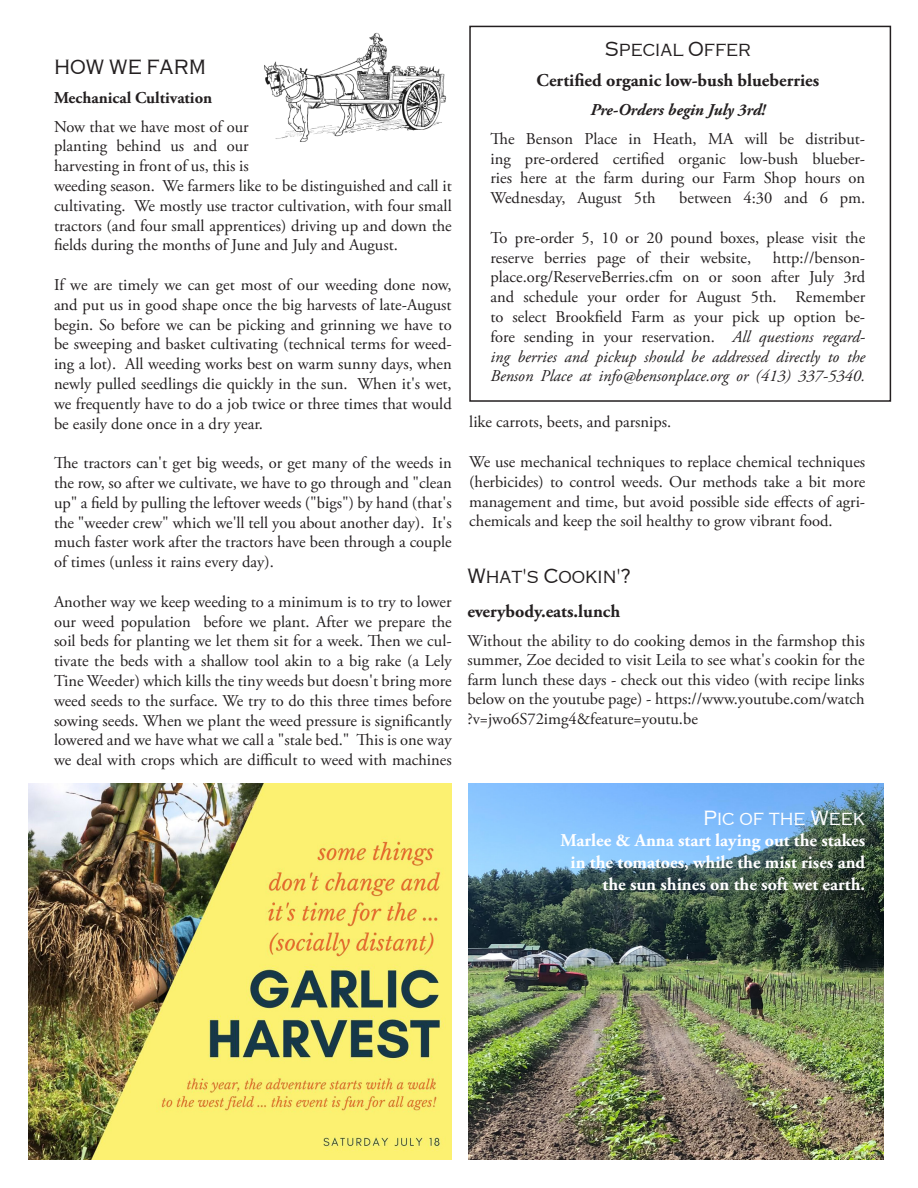
<style>
.page{position:relative;width:918px;height:1188px;background:#fff}
.page>*{position:absolute;margin:0;border:0;box-sizing:border-box;transform-origin:0 0}
.t1{font:19.5px "Metalcut Light Regular SWFTE";color:#231f20}
.t2{font:19.5px "Metalcut Light Regular SWFTE";color:#fff}
.t3{font:700 18px/21.6px "Adobe Garamond Pro";color:#fff;text-align:right}
.Body_text{font:700 18px "Adobe Garamond Pro";color:#231f20}
.t4{font:16.5px/19.8px "Adobe Garamond Pro";color:#231f20;text-align:justify}
.Body_text-2{font:italic 700 16.5px "Adobe Garamond Pro";color:#231f20}
.t5{font:700 16.5px "Adobe Garamond Pro";color:#231f20}
.s1{font-style:italic}
</style>
<div class="page">
<div style="left:469px;top:26px;width:422px;height:376px;border:2px solid #231f20"></div>
<img style="left:264px;top:32px;width:183px;height:110px">
<img style="left:29px;top:784px;width:423px;height:376px">
<img style="left:468px;top:784px;width:415px;height:376px">
<p class="t1" style="left:54px;top:55px;width:154px">HOW WE FARM</p>
<p class="t5" style="left:54px;top:88px;width:160px">Mechanical Cultivation</p>
<p class="t4" style="left:54px;top:117px;width:399px;text-align:left">Now that we have most of our<br>planting behind us and our<br>harvesting in front of us, this is<br>weeding season. We farmers like to be distinguished and call it cultivating. We mostly use tractor cultivation, with four small tractors (and four small apprentices) driving up and down the fields during the months of June and July and August.</p>
<p class="t4" style="left:54px;top:275px;width:399px">If we are timely we can get most of our weeding done now, and put us in good shape once the big harvests of late-August begin. So before we can be picking and grinning we have to be sweeping and basket cultivating (technical terms for weed&shy;ing a lot). All weeding works best on warm sunny days, when newly pulled seedlings die quickly in the sun. When it's wet, we frequently have to do a job twice or three times that would be easily done once in a dry year.</p>
<p class="t4" style="left:54px;top:454px;width:399px">The tractors can't get big weeds, or get many of the weeds in the row, so after we cultivate, we have to go through and "clean up" a field by pulling the leftover weeds ("bigs") by hand (that's the "weeder crew" which we'll tell you about another day). It's much faster work after the tractors have been through a couple of times (unless it rains every day).</p>
<p class="t4" style="left:54px;top:592px;width:399px">Another way we keep weeding to a minimum is to try to lower our weed population before we plant. After we prepare the soil beds for planting we let them sit for a week. Then we cul&shy;tivate the beds with a shallow tool akin to a big rake (a Lely Tine Weeder) which kills the tiny weeds but doesn't bring more weed seeds to the surface. We try to do this three times before sowing seeds. When we plant the weed pressure is significantly lowered and we have what we call a "stale bed." This is one way we deal with crops which are difficult to weed with machines</p>
<p class="t1" style="left:605px;top:36px;width:148px">Special Offer</p>
<p class="Body_text" style="left:537px;top:70px;width:284px">Certified organic low-bush blueberries</p>
<p class="Body_text-2" style="left:590px;top:100px;width:177px">Pre-Orders begin July 3rd!</p>
<p class="t4" style="left:491px;top:129px;width:376px">The Benson Place in Heath, MA will be distribut&shy;ing pre-ordered certified organic low-bush blueber&shy;ries here at the farm during our Farm Shop hours on Wednesday, August 5th</p>
<p class="t4" style="left:679px;top:189px;width:188px">between 4:30 and 6 pm.</p>
<p class="t4" style="left:491px;top:228px;width:376px">To pre-order 5, 10 or 20 pound boxes, please visit the reserve berries page of their website,</p>
<p class="t4" style="left:491px;top:248px;width:376px;text-indent:282px">http://benson&shy;place.org/ReserveBerries.cfm on or soon after July 3rd and schedule your order for August 5th. Remember to select Brookfield Farm as your pick up option be&shy;fore sending in your reservation. <span class="s1">All questions regard&shy;ing berries and pickup should be addressed directly to the Benson Place at info@bensonplace.org or (413) 337-5340.</span></p>
<p class="t4" style="left:469px;top:413px;width:204px">like carrots, beets, and parsnips.</p>
<p class="t4" style="left:469px;top:452px;width:398px">We use mechanical techniques to replace chemical techniques (herbicides) to control weeds. Our methods take a bit more management and time, but avoid possible side effects of agri&shy;chemicals and keep the soil healthy to grow vibrant food.</p>
<p class="t1" style="left:467px;top:564px;width:165px">What's Cookin'?</p>
<p class="Body_text" style="left:467px;top:601px;width:154px">everybody.eats.lunch</p>
<p class="t4" style="left:467px;top:631px;width:399px">Without the ability to do cooking demos in the farmshop this summer, Zoe decided to visit Leila to see what's cookin for the farm lunch these days - check out this video (with recipe links below on the youtube page) - https://www.youtube.com/watch ?v=jwo6S72img4&amp;feature=youtu.be</p>
<p class="t2" style="left:703px;top:806px;width:164px">Pic of the Week</p>
<p class="t3" style="left:560px;top:830px;width:306px">Marlee &amp; Anna start laying out the stakes in the tomatoes, while the mist rises and the sun shines on the soft wet earth.</p>
</div>
